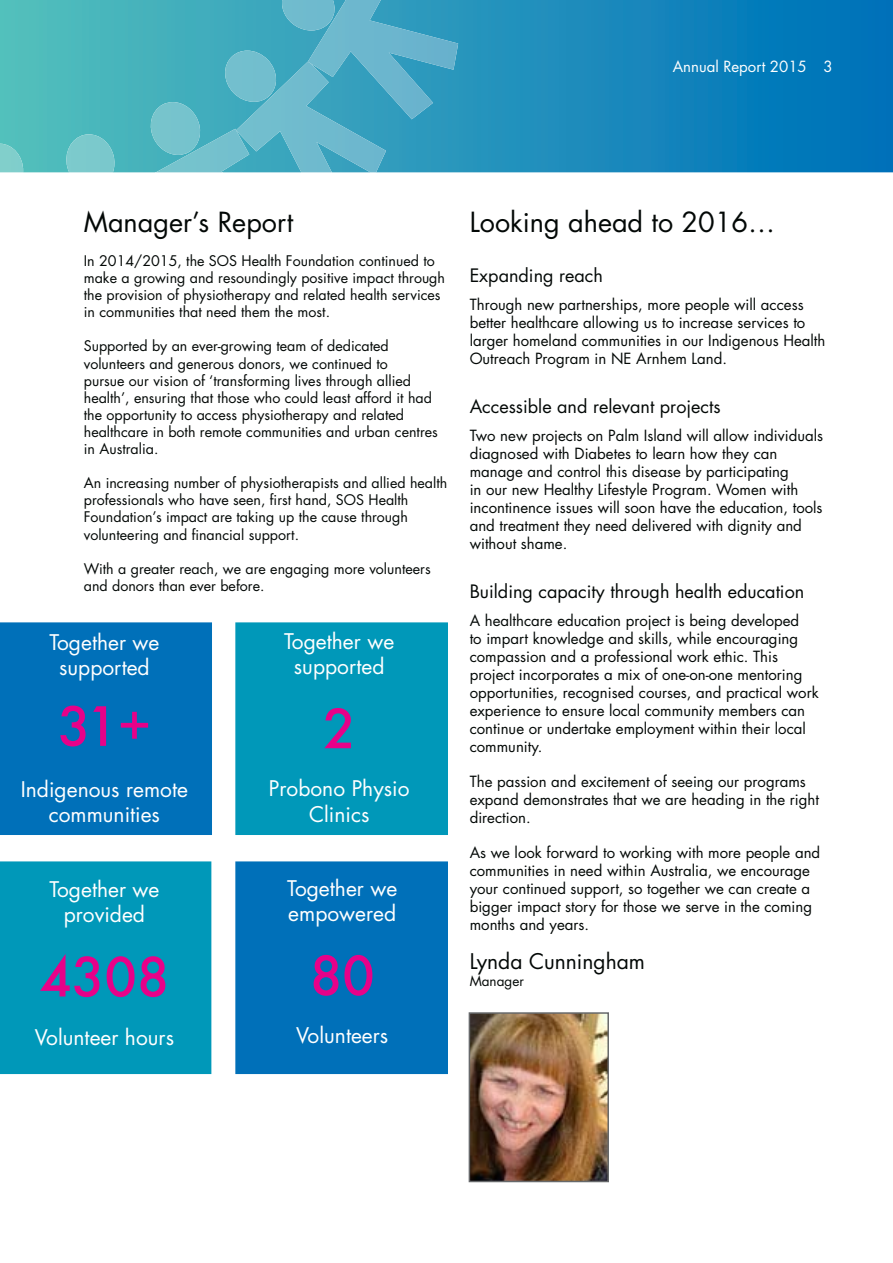
<style>
.page{position:relative;width:893px;height:1263px;background:#fff}
.page>*{position:absolute;margin:0;border:0;box-sizing:border-box;transform-origin:0 0}
.t1{font:500 52.5px "Futura";color:#e70189}
.t2{font:27px "Futura Std";color:#030806}
.t3{font:21px/25.2px "Futura Std";color:#fff;text-align:center}
.t4{font:21px "Futura Std";color:#030806}
.t5{font:18px "Futura Std";color:#030806}
.t6{font:15px/18px "Futura Std";color:#030806}
.t7{font:15px "Futura Std";color:#fff}
.t8{font:14.25px/17.1px "Futura Std";color:#030806}
.t9{font:13.5px "Futura Std";color:#030806}
</style>
<div class="page">
<img style="left:472px;top:1015px;width:134px;height:164px">
<div style="left:469px;top:1012px;width:140px;height:170px;border:2px solid #67696b"></div>
<div style="left:0;top:623px;width:211px;height:211px;background:#0070b9"></div>
<div style="left:0;top:622px;width:212px;height:213px;border:2px solid #0070b9"></div>
<div style="left:236px;top:623px;width:211px;height:211px;background:#0098b9"></div>
<div style="left:235px;top:622px;width:213px;height:213px;border:2px solid #0098b9"></div>
<div style="left:0;top:861px;width:211px;height:213px;background:#0098b9"></div>
<div style="left:236px;top:862px;width:211px;height:211px;background:#0070b9"></div>
<div style="left:235px;top:861px;width:213px;height:213px;border:2px solid #0070b9"></div>
<svg style="left:0;top:0;width:893px;height:172px;background:#1f90bb"></svg>
<svg style="left:64px;top:134px;width:51px;height:39px;background:#74c7ca"></svg>
<svg style="left:0;top:144px;width:23px;height:29px"></svg>
<svg style="left:147px;top:0;width:311px;height:173px;background:#4fadc3"></svg>
<p class="t7" style="left:673px;top:59px;width:162px">Annual Report 2015 3</p>
<h2 class="t2" style="left:84px;top:209px;width:211px">Manager’s Report</h2>
<p class="t8" style="left:84px;top:253px;width:363px">In 2014/2015, the SOS Health Foundation continued to make a growing and resoundingly positive impact through the provision of physiotherapy and related health services in communities that need them the most.</p>
<p class="t8" style="left:84px;top:339px;width:356px">Supported by an ever-growing team of dedicated volunteers and generous donors, we continued to<br>pursue our vision of ‘transforming lives through allied health’, ensuring that those who could least afford it had the opportunity to access physiotherapy and related healthcare in both remote communities and urban centres in Australia.</p>
<p class="t8" style="left:84px;top:475px;width:365px">An increasing number of physiotherapists and allied health professionals who have seen, first hand, SOS Health Foundation’s impact are taking up the cause through volunteering and financial support.</p>
<p class="t8" style="left:84px;top:561px;width:348px">With a greater reach, we are engaging more volunteers and donors than ever before.</p>
<h3 class="t3" style="left:49px;top:631px;width:112px">Together we supported</h3>
<h1 class="t1" style="left:58px;top:691px;width:94px">31+</h1>
<h3 class="t3" style="left:21px;top:778px;width:169px">Indigenous remote communities</h3>
<h3 class="t3" style="left:49px;top:878px;width:112px">Together we provided</h3>
<h1 class="t1" style="left:40px;top:942px;width:131px">4308</h1>
<h3 class="t3" style="left:35px;top:1026px;width:141px">Volunteer hours</h3>
<h3 class="t3" style="left:284px;top:630px;width:112px">Together we supported</h3>
<h1 class="t1" style="left:323px;top:694px;width:34px">2</h1>
<h3 class="t3" style="left:269px;top:778px;width:142px">Probono Physio<br>Clinics</h3>
<h3 class="t3" style="left:287px;top:877px;width:112px;text-align:left">Together we empowered</h3>
<h1 class="t1" style="left:310px;top:941px;width:66px">80</h1>
<h3 class="t3" style="left:296px;top:1024px;width:94px">Volunteers</h3>
<h2 class="t2" style="left:470px;top:210px;width:307px">Looking ahead to 2016…</h2>
<p class="t5" style="left:470px;top:267px;width:135px">Expanding reach</p>
<p class="t6" style="left:470px;top:296px;width:357px">Through new partnerships, more people will access better healthcare allowing us to increase services to larger homeland communities in our Indigenous Health Outreach Program in NE Arnhem Land.</p>
<p class="t5" style="left:470px;top:398px;width:252px">Accessible and relevant projects</p>
<p class="t6" style="left:470px;top:427px;width:355px">Two new projects on Palm Island will allow individuals diagnosed with Diabetes to learn how they can manage and control this disease by participating<br>in our new Healthy Lifestyle Program. Women with incontinence issues will soon have the education, tools and treatment they need delivered with dignity and without shame.</p>
<p class="t5" style="left:470px;top:583px;width:336px">Building capacity through health education</p>
<p class="t6" style="left:470px;top:613px;width:350px">A healthcare education project is being developed<br>to impart knowledge and skills, while encouraging compassion and a professional work ethic. This project incorporates a mix of one-on-one mentoring opportunities, recognised courses, and practical work experience to ensure local community members can continue or undertake employment within their local community.</p>
<p class="t6" style="left:470px;top:774px;width:351px">The passion and excitement of seeing our programs expand demonstrates that we are heading in the right direction.</p>
<p class="t6" style="left:470px;top:845px;width:352px">As we look forward to working with more people and communities in need within Australia, we encourage your continued support, so together we can create a bigger impact story for those we serve in the coming months and years.</p>
<h3 class="t4" style="left:470px;top:952px;width:177px">Lynda Cunningham</h3>
<p class="t9" style="left:470px;top:975px;width:56px">Manager</p>
</div>
